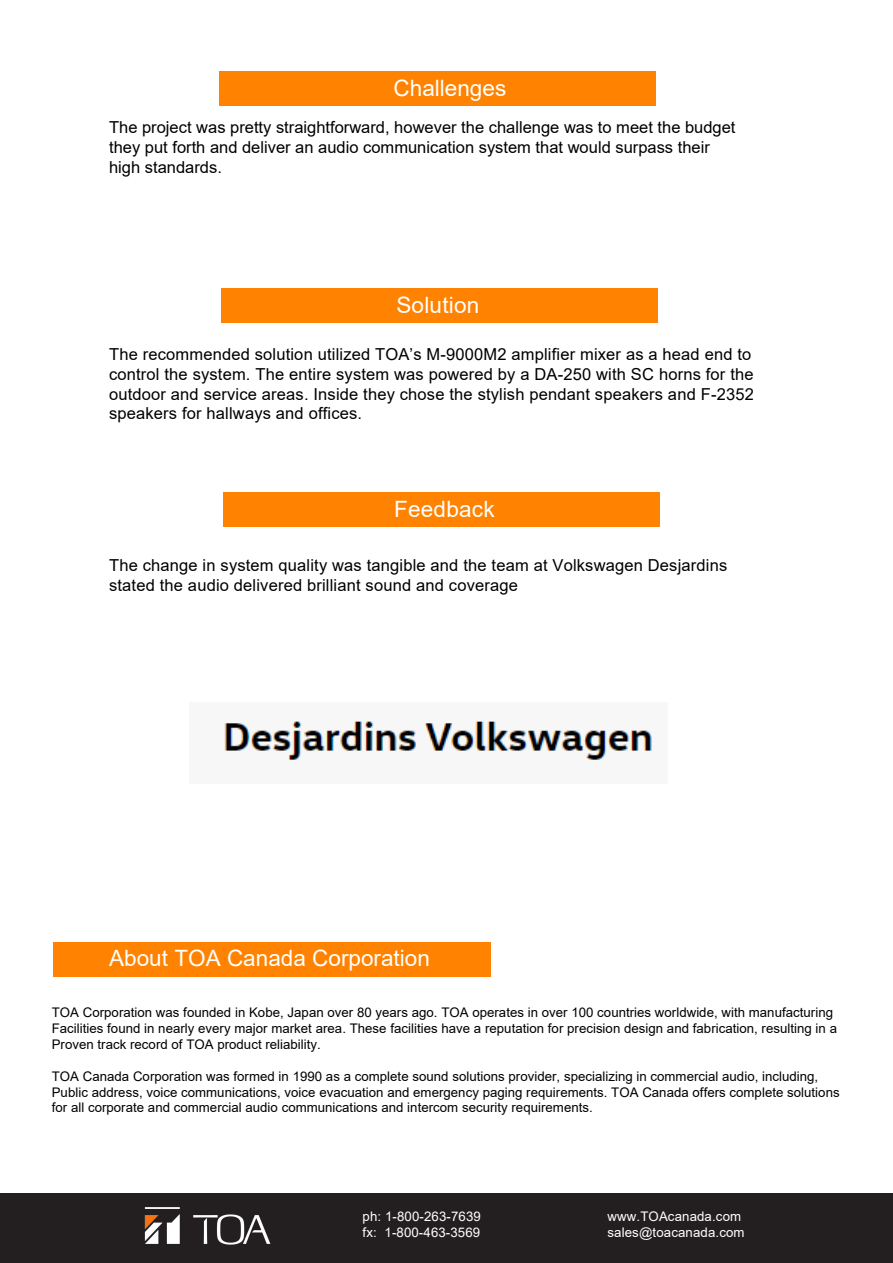
<style>
.page{position:relative;width:893px;height:1263px;background:#fff}
.page>*{position:absolute;margin:0;border:0;box-sizing:border-box;transform-origin:0 0}
.t1{font:22.5px "Arial";color:#fff}
.t2{font:16.5px/19.8px "Arial";letter-spacing:.01em;color:#000}
.t3{font:13.2px/15.9px "Arial";color:#000}
.t4{font:13.2px/15.9px "Arial";letter-spacing:.01em;color:#fff}
</style>
<div class="page">
<div style="left:221px;top:288px;width:437px;height:35px;background:#ff8200"></div>
<div style="left:223px;top:492px;width:437px;height:35px;background:#ff8200"></div>
<div style="left:53px;top:941px;width:438px;height:35px;background:#ff8200"></div>
<div style="left:0;top:1193px;width:893px;height:70px;background:#231f20"></div>
<img style="left:144px;top:1207px;width:127px;height:38px">
<div style="left:219px;top:71px;width:437px;height:35px;background:#ff8200"></div>
<img style="left:224px;top:721px;width:428px;height:39px">
<h1 class="t1" style="left:394px;top:72px;width:114px">Challenges</h1>
<p class="t2" style="left:109px;top:117px;width:628px">The project was pretty straightforward, however the challenge was to meet the budget they put forth and deliver an audio communication system that would surpass their high standards.</p>
<h1 class="t1" style="left:396px;top:290px;width:85px">Solution</h1>
<p class="t2" style="left:109px;top:344px;width:646px">The recommended solution utilized TOA’s M-9000M2 amplifier mixer as a head end to control the system. The entire system was powered by a DA-250 with SC horns for the outdoor and service areas. Inside they chose the stylish pendant speakers and F-2352 speakers for hallways and offices.</p>
<h1 class="t1" style="left:394px;top:493px;width:102px">Feedback</h1>
<p class="t2" style="left:109px;top:556px;width:620px">The change in system quality was tangible and the team at Volkswagen Desjardins stated the audio delivered brilliant sound and coverage</p>
<h1 class="t1" style="left:109px;top:943px;width:322px">About TOA Canada Corporation</h1>
<p class="t3" style="left:52px;top:1004px;width:787px">TOA Corporation was founded in Kobe, Japan over 80 years ago. TOA operates in over 100 countries worldwide, with manufacturing<br>Facilities found in nearly every major market area. These facilities have a reputation for precision design and fabrication, resulting in a<br>Proven track record of TOA product reliability.</p>
<p class="t3" style="left:52px;top:1068px;width:789px">TOA Canada Corporation was formed in 1990 as a complete sound solutions provider, specializing in commercial audio, including,<br>Public address, voice communications, voice evacuation and emergency paging requirements. TOA Canada offers complete solutions for all corporate and commercial audio communications and intercom security requirements.</p>
<p class="t4" style="left:363px;top:1208px;width:120px">ph: 1-800-263-7639 fx: 1-800-463-3569</p>
<p class="t4" style="left:608px;top:1208px;width:139px">www.TOAcanada.com sales@toacanada.com</p>
</div>
